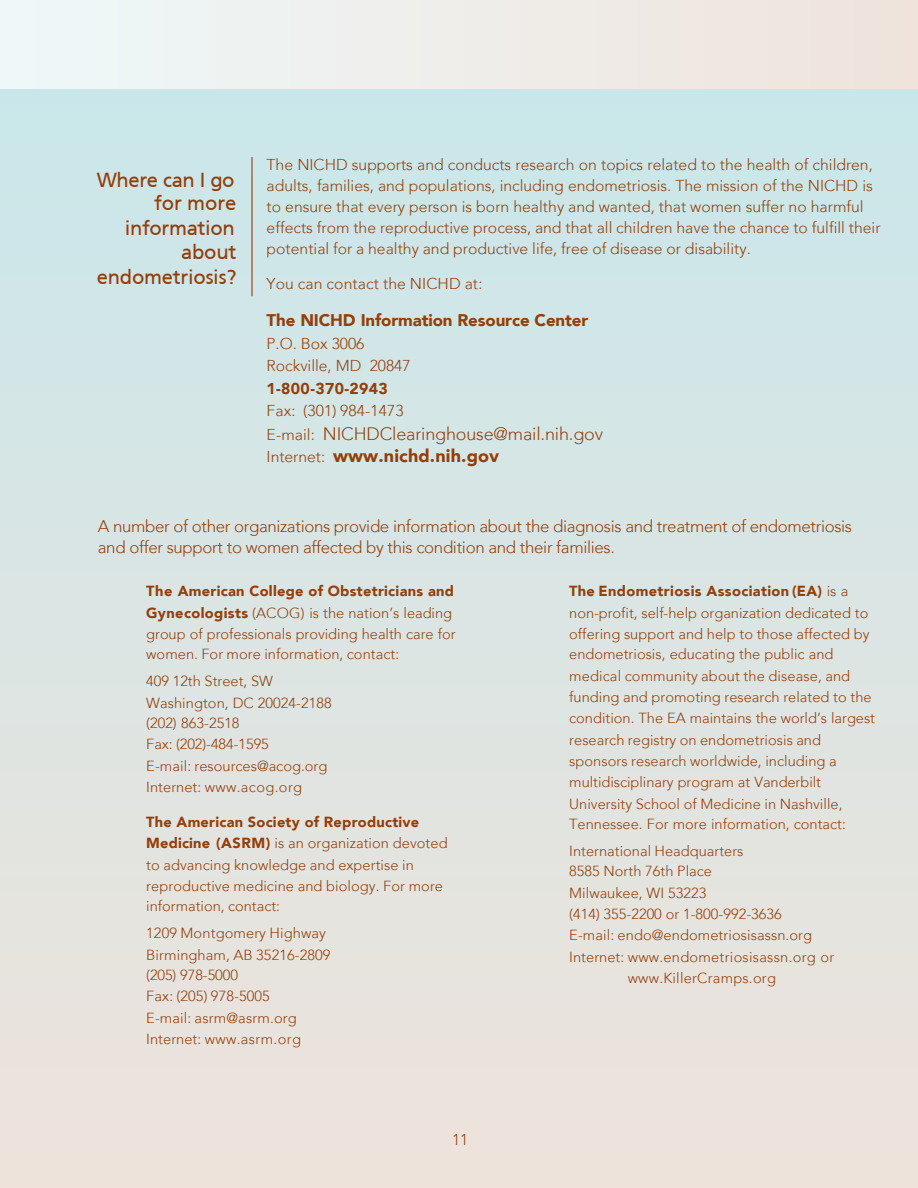
<style>
.page{position:relative;width:918px;height:1188px;background:#fff}
.page>*{position:absolute;margin:0;border:0;box-sizing:border-box;transform-origin:0 0}
.t1{font:20.25px/24.2px "Frobisher";letter-spacing:-.01em;color:#943f0b;text-align:right}
.t2{font:300 18px/22.5px "Avatar";letter-spacing:-.01em;color:#943f0b}
.t3{font:300 16.8px/21.3px "Avatar";letter-spacing:-.02em;color:#943f0b}
.t4{font:900 16.8px "Avatar";letter-spacing:-.005em;color:#943f0b}
.t5{font:300 15.75px/21.1px "Avatar";color:#943f0b}
.t6{font:900 15.75px "Avatar";letter-spacing:.02em;color:#943f0b}
.t7{font:300 14.55px/21.1px "Avatar";color:#943f0b}
.t8{font:300 14.55px "Avatar";letter-spacing:.02em;color:#943f0b}
.s1{font-size:15.75px}
.s2{font-weight:900}
</style>
<div class="page">
<hr style="left:251px;top:158px;width:2px;height:138px;background:#943f0b">
<p class="t1" style="left:97px;top:167px;width:141px">Where can I go for more information about endometriosis?</p>
<p class="t5" style="left:267px;top:154px;width:616px">The NICHD supports and conducts research on topics related to the health of children, adults, families, and populations, including endometriosis. The mission of the NICHD is to ensure that every person is born healthy and wanted, that women suffer no harmful effects from the reproductive process, and that all children have the chance to fulfill their potential for a healthy and productive life, free of disease or disability.</p>
<p class="t5" style="left:267px;top:273px;width:217px">You can contact the NICHD at:</p>
<p class="t4" style="left:267px;top:310px;width:323px">The NICHD Information Resource Center</p>
<p class="t5" style="left:267px;top:332px;width:145px;line-height:22.5px">P.O. Box 3006<br>Rockville, MD 20847</p>
<p class="t6" style="left:267px;top:379px;width:123px">1-800-370-2943</p>
<p class="t5" style="left:267px;top:401px;width:139px">Fax: (301) 984-1473</p>
<p class="t2" style="left:267px;top:423px;width:338px"><span class="s1">E-mail:</span> NICHDClearinghouse@mail.nih.gov<br><span class="s1">Internet:</span> <span class="s2">www.nichd.nih.gov</span></p>
<p class="t3" style="left:98px;top:516px;width:756px">A number of other organizations provide information about the diagnosis and treatment of endometriosis and offer support to women affected by this condition and their families.</p>
<p class="t7" style="left:146px;top:581px;width:311px"><span class="s2">The American College of Obstetricians and Gynecologists</span> (ACOG) is the nation’s leading group of professionals providing health care for women. For more information, contact:</p>
<p class="t7" style="left:146px;top:671px;width:187px">409 12th Street, SW<br>Washington, DC 20024-2188 (202) 863-2518<br>Fax: (202)-484-1595<br>E-mail: resources@acog.org<br>Internet: www.acog.org</p>
<p class="t7" style="left:146px;top:812px;width:303px"><span class="s2">The American Society of Reproductive Medicine (ASRM)</span> is an organization devoted to advancing knowledge and expertise in reproductive medicine and biology. For more information, contact:</p>
<p class="t7" style="left:146px;top:923px;width:186px">1209 Montgomery Highway<br>Birmingham, AB 35216-2809 (205) 978-5000<br>Fax: (205) 978-5005<br>E-mail: asrm@asrm.org<br>Internet: www.asrm.org</p>
<p class="t7" style="left:569px;top:581px;width:307px"><span class="s2">The Endometriosis Association (EA)</span> is a non-profit, self-help organization dedicated to offering support and help to those affected by endometriosis, educating the public and medical community about the disease, and funding and promoting research related to the condition. The EA maintains the world’s largest research registry on endometriosis and sponsors research worldwide, including a multidisciplinary program at Vanderbilt University School of Medicine in Nashville, Tennessee. For more information, contact:</p>
<p class="t7" style="left:569px;top:841px;width:176px">International Headquarters</p>
<p class="t7" style="left:569px;top:861px;width:144px">8585 North 76th Place</p>
<p class="t7" style="left:569px;top:882px;width:139px">Milwaukee, WI 53223</p>
<p class="t7" style="left:569px;top:904px;width:214px">(414) 355-2200 or 1-800-992-3636</p>
<p class="t7" style="left:569px;top:925px;width:244px">E-mail: endo@endometriosisassn.org</p>
<p class="t8" style="left:569px;top:949px;width:267px">Internet: www.endometriosisassn.org or</p>
<p class="t7" style="left:628px;top:968px;width:150px">www.KillerCramps.org</p>
<p class="t5" style="left:452px;top:1130px;width:18px">11</p>
</div>
